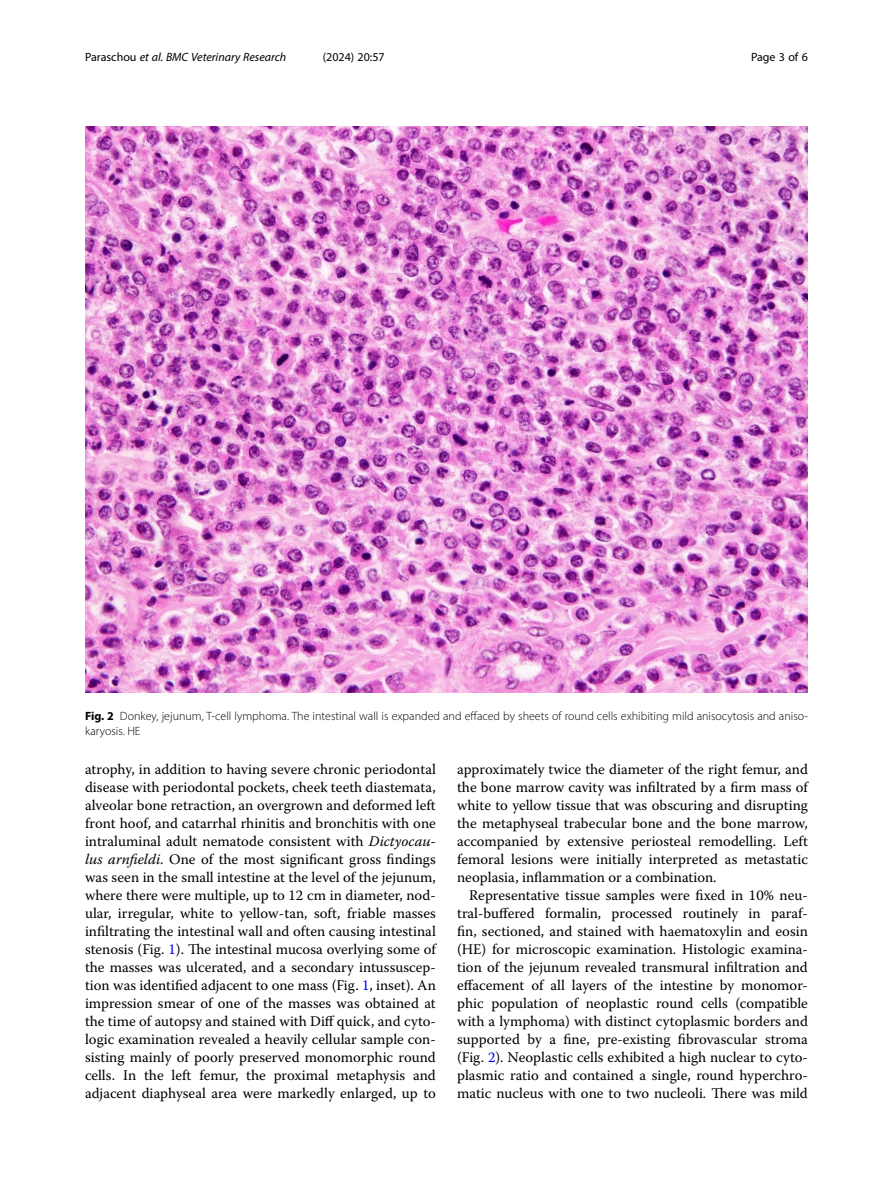
<style>
.page{position:relative;width:893px;height:1191px;background:#fff}
.page>*{position:absolute;margin:0;border:0;box-sizing:border-box;transform-origin:0 0}
.Body_Text_Indent{font:14.7px/18px "Warnock Pro";color:#000;text-align:justify}
.Figure_Caption{font:300 12px/15px "Myriad Pro";color:#000}
.t1{font:italic 12px "Myriad Pro";color:#000}
.t2{font:12px "Myriad Pro";color:#000}
.s1{font-style:normal}
.s2{font-weight:700}
.s3{font-style:italic}
.s4{color:#00f}
</style>
<div class="page">
<img style="left:85px;top:126px;width:723px;height:567px">
<p class="t1" style="left:85px;top:50px;width:203px"><span class="s1">Paraschou</span> et al. BMC Veterinary Research</p>
<p class="t2" style="left:323px;top:50px;width:63px">(2024) 20:57</p>
<p class="t2" style="left:751px;top:50px;width:58px">Page 3 of 6</p>
<p class="Figure_Caption" style="left:85px;top:708px;width:724px"><span class="s2">Fig. 2</span> Donkey, jejunum, T-cell lymphoma. The intestinal wall is expanded and effaced by sheets of round cells exhibiting mild anisocytosis and aniso&shy;karyosis. HE</p>
<p class="Body_Text_Indent" style="left:85px;top:760px;width:352px">atrophy, in addition to having severe chronic periodontal disease with periodontal pockets, cheek teeth diastemata, alveolar bone retraction, an overgrown and deformed left front hoof, and catarrhal rhinitis and bronchitis with one intraluminal adult nematode consistent with <span class="s3">Dictyocau&shy;lus arnfieldi</span>. One of the most significant gross findings was seen in the small intestine at the level of the jejunum, where there were multiple, up to 12 cm in diameter, nod&shy;ular, irregular, white to yellow-tan, soft, friable masses infiltrating the intestinal wall and often causing intestinal stenosis (Fig. <span class="s4">1</span>). The intestinal mucosa overlying some of the masses was ulcerated, and a secondary intussuscep&shy;tion was identified adjacent to one mass (Fig. <span class="s4">1</span>, inset). An impression smear of one of the masses was obtained at the time of autopsy and stained with Diff quick, and cyto&shy;logic examination revealed a heavily cellular sample con&shy;sisting mainly of poorly preserved monomorphic round cells. In the left femur, the proximal metaphysis and adjacent diaphyseal area were markedly enlarged, up to</p>
<p class="Body_Text_Indent" style="left:457px;top:760px;width:352px">approximately twice the diameter of the right femur, and the bone marrow cavity was infiltrated by a firm mass of white to yellow tissue that was obscuring and disrupting the metaphyseal trabecular bone and the bone marrow, accompanied by extensive periosteal remodelling. Left femoral lesions were initially interpreted as metastatic neoplasia, inflammation or a combination.</p>
<p class="Body_Text_Indent" style="left:457px;top:886px;width:352px;text-indent:12px">Representative tissue samples were fixed in 10% neu&shy;tral-buffered formalin, processed routinely in paraf&shy;fin, sectioned, and stained with haematoxylin and eosin (HE) for microscopic examination. Histologic examina&shy;tion of the jejunum revealed transmural infiltration and effacement of all layers of the intestine by monomor&shy;phic population of neoplastic round cells (compatible with a lymphoma) with distinct cytoplasmic borders and supported by a fine, pre-existing fibrovascular stroma (Fig. <span class="s4">2</span>). Neoplastic cells exhibited a high nuclear to cyto&shy;plasmic ratio and contained a single, round hyperchro&shy;matic nucleus with one to two nucleoli. There was mild</p>
</div>
